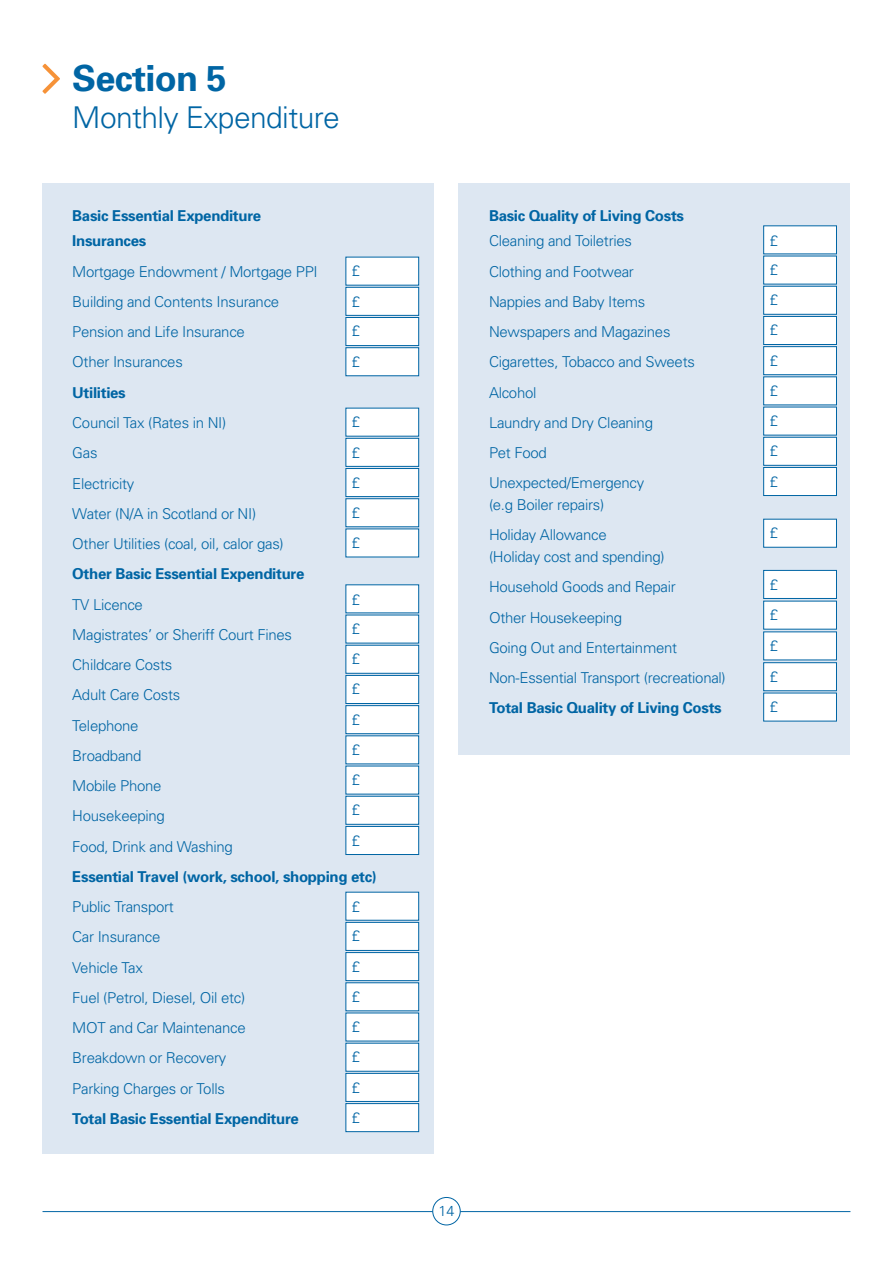
<style>
.page{position:relative;width:893px;height:1263px;background:#fff}
.page>*{position:absolute;margin:0;border:0;box-sizing:border-box;transform-origin:0 0}
.t1{font:700 36px "Univers";letter-spacing:-.02em;color:#0065a4}
.t2{font:300 30px "Univers";letter-spacing:-.02em;color:#0065a4}
.t3{font:300 15px/30.3px "Univers";letter-spacing:-.02em;color:#0065a4}
.t4{font:700 15px "Univers";letter-spacing:-.02em;color:#0065a4}
.t5{font:300 14.55px "Univers";color:#0065a4}
</style>
<div class="page">
<hr style="left:43px;top:1211px;width:807px;height:1px;background:#0065a4">
<div style="left:433px;top:1197px;width:27px;height:28px;background:#fff;border-radius:50%"></div>
<div style="left:432px;top:1197px;width:28px;height:28px;border:1px solid #0065a4;border-radius:50%"></div>
<div style="left:43px;top:183px;width:391px;height:970px;background:#dde7f2"></div>
<div style="left:458px;top:183px;width:392px;height:572px;background:#dde7f2"></div>
<svg style="left:43px;top:64px;width:17px;height:30px"></svg>
<div style="left:763px;top:225px;width:74px;height:29px;background:#fff"></div>
<div style="left:345px;top:584px;width:74px;height:29px;background:#fff"></div>
<div style="left:345px;top:892px;width:74px;height:28px;background:#fff"></div>
<div style="left:345px;top:257px;width:74px;height:29px;background:#fff"></div>
<div style="left:763px;top:256px;width:74px;height:28px;background:#fff"></div>
<div style="left:345px;top:615px;width:74px;height:28px;background:#fff"></div>
<div style="left:345px;top:922px;width:74px;height:29px;background:#fff;border:1px solid #0065a4"></div>
<div style="left:345px;top:287px;width:74px;height:29px;background:#fff;border:1px solid #0065a4"></div>
<div style="left:763px;top:286px;width:74px;height:29px;background:#fff;border:1px solid #0065a4"></div>
<div style="left:345px;top:645px;width:74px;height:29px;background:#fff;border:1px solid #0065a4"></div>
<div style="left:345px;top:952px;width:74px;height:29px;background:#fff;border:1px solid #0065a4"></div>
<div style="left:345px;top:317px;width:74px;height:29px;background:#fff;border:1px solid #0065a4"></div>
<div style="left:763px;top:316px;width:74px;height:29px;background:#fff;border:1px solid #0065a4"></div>
<div style="left:345px;top:675px;width:74px;height:29px;background:#fff;border:1px solid #0065a4"></div>
<div style="left:345px;top:982px;width:74px;height:29px;background:#fff"></div>
<div style="left:345px;top:347px;width:74px;height:29px;background:#fff;border:1px solid #0065a4"></div>
<div style="left:763px;top:346px;width:74px;height:29px;background:#fff;border:1px solid #0065a4"></div>
<div style="left:345px;top:705px;width:74px;height:29px;background:#fff;border:1px solid #0065a4"></div>
<div style="left:345px;top:1012px;width:74px;height:29px;background:#fff"></div>
<div style="left:763px;top:376px;width:74px;height:29px;background:#fff"></div>
<div style="left:345px;top:735px;width:74px;height:29px;background:#fff"></div>
<div style="left:345px;top:1043px;width:74px;height:28px;background:#fff"></div>
<div style="left:345px;top:408px;width:74px;height:29px;background:#fff"></div>
<div style="left:763px;top:407px;width:74px;height:28px;background:#fff"></div>
<div style="left:345px;top:766px;width:74px;height:28px;background:#fff"></div>
<div style="left:345px;top:1073px;width:74px;height:29px;background:#fff;border:1px solid #0065a4"></div>
<div style="left:345px;top:438px;width:74px;height:29px;background:#fff;border:1px solid #0065a4"></div>
<div style="left:763px;top:437px;width:74px;height:29px;background:#fff;border:1px solid #0065a4"></div>
<div style="left:345px;top:796px;width:74px;height:29px;background:#fff;border:1px solid #0065a4"></div>
<div style="left:345px;top:1103px;width:74px;height:29px;background:#fff;border:1px solid #0065a4"></div>
<div style="left:345px;top:468px;width:74px;height:29px;background:#fff;border:1px solid #0065a4"></div>
<div style="left:763px;top:467px;width:74px;height:29px;background:#fff;border:1px solid #0065a4"></div>
<div style="left:345px;top:826px;width:74px;height:29px;background:#fff;border:1px solid #0065a4"></div>
<div style="left:345px;top:498px;width:74px;height:29px;background:#fff;border:1px solid #0065a4"></div>
<div style="left:763px;top:519px;width:74px;height:29px;background:#fff;border:1px solid #0065a4"></div>
<div style="left:345px;top:528px;width:74px;height:29px;background:#fff"></div>
<div style="left:763px;top:570px;width:74px;height:29px;background:#fff;border:1px solid #0065a4"></div>
<div style="left:763px;top:601px;width:74px;height:28px;background:#fff"></div>
<div style="left:763px;top:631px;width:74px;height:29px;background:#fff"></div>
<div style="left:763px;top:662px;width:74px;height:29px;background:#fff;border:1px solid #0065a4"></div>
<div style="left:763px;top:693px;width:74px;height:28px;background:#fff"></div>
<h1 class="t1" style="left:72px;top:55px;width:156px">Section 5</h1>
<h2 class="t2" style="left:72px;top:100px;width:269px">Monthly Expenditure</h2>
<p class="t4" style="left:72px;top:206px;width:190px">Basic Essential Expenditure</p>
<p class="t4" style="left:489px;top:206px;width:196px">Basic Quality of Living Costs</p>
<p class="t4" style="left:72px;top:231px;width:75px">Insurances</p>
<p class="t3" style="left:72px;top:256px;width:247px">Mortgage Endowment / Mortgage PPI<br>Building and Contents Insurance<br>Pension and Life Insurance<br>Other Insurances</p>
<p class="t4" style="left:72px;top:383px;width:55px">Utilities</p>
<p class="t3" style="left:72px;top:407px;width:213px">Council Tax (Rates in NI)<br>Gas<br>Electricity<br>Water (N/A in Scotland or NI)<br>Other Utilities (coal, oil, calor gas)</p>
<p class="t4" style="left:72px;top:564px;width:234px">Other Basic Essential Expenditure</p>
<p class="t3" style="left:72px;top:589px;width:221px">TV Licence<br>Magistrates’ or Sheriff Court Fines<br>Childcare Costs<br>Adult Care Costs<br>Telephone<br>Broadband<br>Mobile Phone<br>Housekeeping<br>Food, Drink and Washing</p>
<p class="t4" style="left:72px;top:867px;width:306px">Essential Travel (work, school, shopping etc)</p>
<p class="t3" style="left:72px;top:891px;width:175px">Public Transport<br>Car Insurance<br>Vehicle Tax<br>Fuel (Petrol, Diesel, Oil etc)<br>MOT and Car Maintenance<br>Breakdown or Recovery<br>Parking Charges or Tolls</p>
<p class="t4" style="left:72px;top:1109px;width:228px">Total Basic Essential Expenditure</p>
<p class="t3" style="left:489px;top:225px;width:207px">Cleaning and Toiletries<br>Clothing and Footwear<br>Nappies and Baby Items<br>Newspapers and Magazines<br>Cigarettes, Tobacco and Sweets<br>Alcohol<br>Laundry and Dry Cleaning<br>Pet Food<br>Unexpected/Emergency</p>
<p class="t3" style="left:489px;top:489px;width:119px">(e.g Boiler repairs)<br>Holiday Allowance</p>
<p class="t3" style="left:489px;top:541px;width:238px">(Holiday cost and spending)<br>Household Goods and Repair<br>Other Housekeeping<br>Going Out and Entertainment<br>Non-Essential Transport (recreational)</p>
<p class="t4" style="left:489px;top:698px;width:234px">Total Basic Quality of Living Costs</p>
<p class="t3" style="left:770px;top:225px;width:10px">£</p>
<p class="t3" style="left:352px;top:255px;width:10px">£</p>
<p class="t3" style="left:770px;top:254px;width:10px">£</p>
<p class="t3" style="left:352px;top:286px;width:10px">£</p>
<p class="t3" style="left:770px;top:285px;width:10px">£</p>
<p class="t3" style="left:352px;top:315px;width:10px">£</p>
<p class="t3" style="left:770px;top:314px;width:10px">£</p>
<p class="t3" style="left:352px;top:346px;width:10px">£</p>
<p class="t3" style="left:770px;top:345px;width:10px">£</p>
<p class="t3" style="left:770px;top:375px;width:10px">£</p>
<p class="t3" style="left:352px;top:406px;width:10px">£</p>
<p class="t3" style="left:770px;top:405px;width:10px">£</p>
<p class="t3" style="left:352px;top:437px;width:10px">£</p>
<p class="t3" style="left:770px;top:436px;width:10px">£</p>
<p class="t3" style="left:352px;top:467px;width:10px">£</p>
<p class="t3" style="left:770px;top:466px;width:10px">£</p>
<p class="t3" style="left:352px;top:497px;width:10px">£</p>
<p class="t3" style="left:770px;top:517px;width:10px">£</p>
<p class="t3" style="left:352px;top:527px;width:10px">£</p>
<p class="t3" style="left:770px;top:569px;width:10px;text-align:justify">£ £ £ £ £</p>
<p class="t3" style="left:352px;top:584px;width:10px">£</p>
<p class="t3" style="left:352px;top:613px;width:10px">£</p>
<p class="t3" style="left:352px;top:643px;width:10px">£</p>
<p class="t3" style="left:352px;top:673px;width:10px">£</p>
<p class="t3" style="left:352px;top:704px;width:10px">£</p>
<p class="t3" style="left:352px;top:734px;width:10px">£</p>
<p class="t3" style="left:352px;top:764px;width:10px">£</p>
<p class="t3" style="left:352px;top:794px;width:10px">£</p>
<p class="t3" style="left:352px;top:825px;width:10px">£</p>
<p class="t3" style="left:352px;top:891px;width:10px">£</p>
<p class="t3" style="left:352px;top:920px;width:10px">£</p>
<p class="t3" style="left:352px;top:951px;width:10px">£</p>
<p class="t3" style="left:352px;top:981px;width:10px">£</p>
<p class="t3" style="left:352px;top:1011px;width:10px">£</p>
<p class="t3" style="left:352px;top:1041px;width:10px">£</p>
<p class="t3" style="left:352px;top:1072px;width:10px">£</p>
<p class="t3" style="left:352px;top:1102px;width:10px">£</p>
<p class="t5" style="left:439px;top:1202px;width:17px">14</p>
</div>
